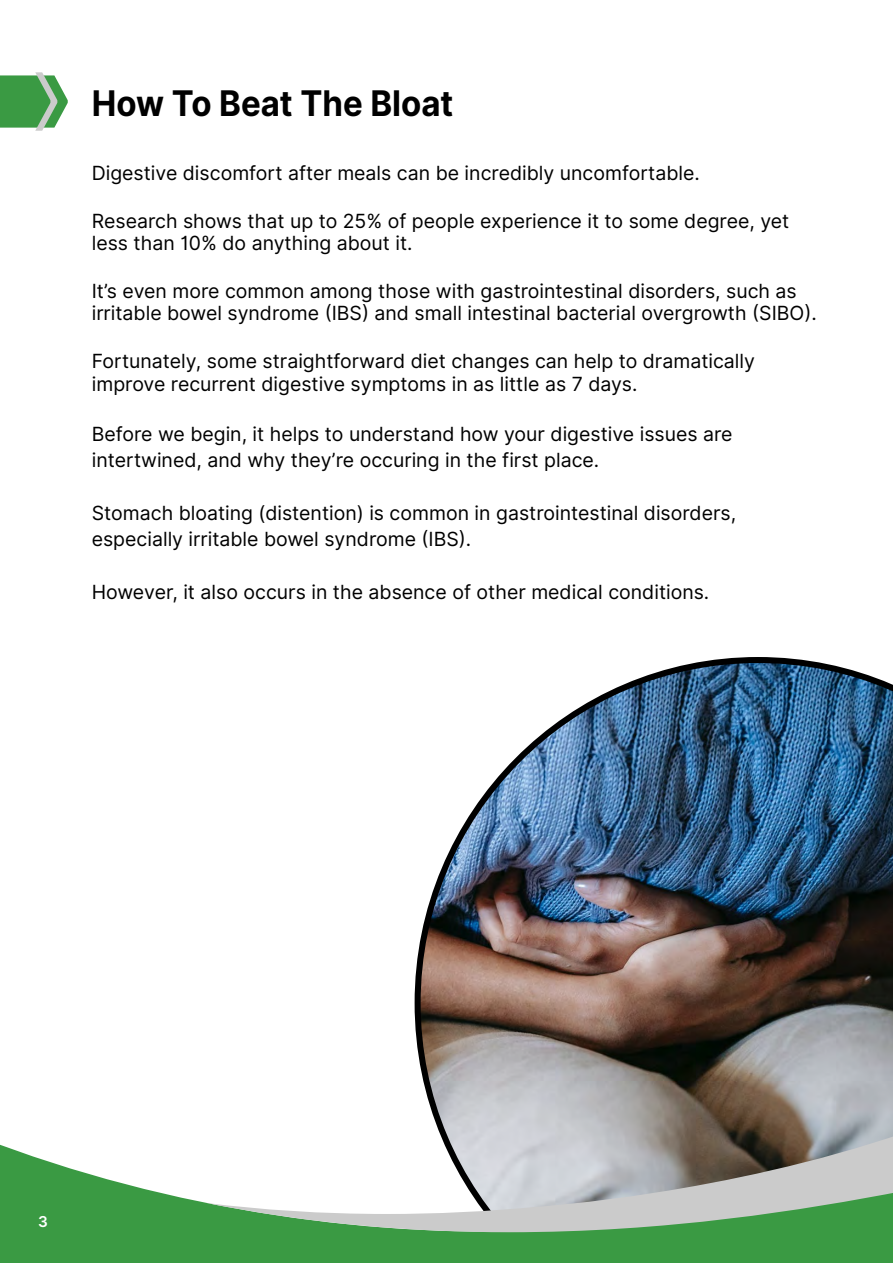
<style>
.page{position:relative;width:893px;height:1263px;background:#fff}
.page>*{position:absolute;margin:0;border:0;box-sizing:border-box;transform-origin:0 0}
.t1{font:700 35.25px "Inter";color:#000;scale:.93 1}
.t2{font:19.5px/22.5px "Inter";color:#000}
.t3{font:600 15px "Inter";color:#fff}
</style>
<div class="page">
<img style="left:415px;top:657px;width:478px;height:414px">
<svg style="left:0;top:72px;width:68px;height:58px"></svg>
<svg style="left:0;top:1071px;width:893px;height:192px"></svg>
<svg style="left:206px;top:1132px;width:687px;height:100px"></svg>
<p class="t1" style="left:92px;top:77px;width:390px">How To Beat The Bloat</p>
<p class="t2" style="left:92px;top:162px;width:610px">Digestive discomfort after meals can be incredibly uncomfortable.</p>
<p class="t2" style="left:92px;top:210px;width:699px">Research shows that up to 25% of people experience it to some degree, yet less than 10% do anything about it.</p>
<p class="t2" style="left:92px;top:280px;width:727px">It’s even more common among those with gastrointestinal disorders, such as irritable bowel syndrome (IBS) and small intestinal bacterial overgrowth (SIBO).</p>
<p class="t2" style="left:92px;top:350px;width:665px">Fortunately, some straightforward diet changes can help to dramatically improve recurrent digestive symptoms in as little as 7 days.</p>
<p class="t2" style="left:92px;top:421px;width:642px;line-height:25.5px">Before we begin, it helps to understand how your digestive issues are intertwined, and why they’re occuring in the first place.</p>
<p class="t2" style="left:92px;top:500px;width:646px;line-height:25.5px">Stomach bloating (distention) is common in gastrointestinal disorders, especially irritable bowel syndrome (IBS).</p>
<p class="t2" style="left:92px;top:581px;width:619px">However, it also occurs in the absence of other medical conditions.</p>
<p class="t3" style="left:38px;top:1210px;width:11px">3</p>
</div>
